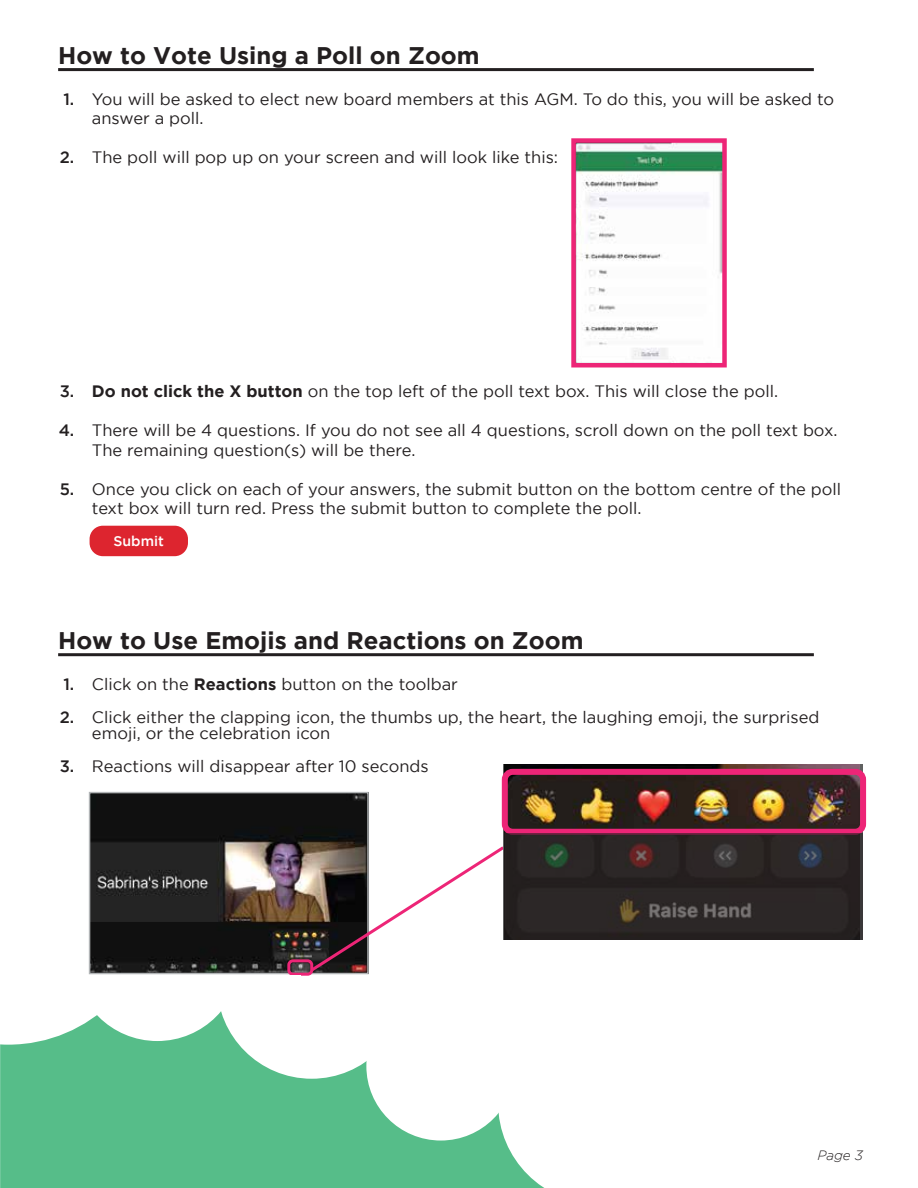
<style>
.page{position:relative;width:918px;height:1188px;background:#fff}
.page>*{position:absolute;margin:0;border:0;box-sizing:border-box;transform-origin:0 0}
.t1{font:700 24px "Gotham";color:#231f20}
.t2{font:16.5px/19.5px "Gotham";color:#231f20}
.t3{font:500 16.5px/33px "Gotham";color:#231f20}
.t4{font:500 14.1px "Gotham";color:#fff}
.t5{font:italic 300 13.5px "Gotham";color:#231f20}
.s1{font-weight:700}
</style>
<div class="page">
<hr style="left:58px;top:68px;width:756px;height:3px;background:#231f20">
<img style="left:576px;top:143px;width:146px;height:219px">
<div style="left:571px;top:138px;width:156px;height:229px;border:4px solid #ed2577"></div>
<div style="left:90px;top:526px;width:98px;height:30px;background:#dd252f;border-radius:13px"></div>
<hr style="left:58px;top:653px;width:756px;height:3px;background:#231f20">
<img style="left:92px;top:795px;width:274px;height:176px">
<div style="left:89px;top:792px;width:280px;height:182px;border:2px solid #b1b4b6"></div>
<div style="left:287px;top:959px;width:26px;height:17px;border:3px solid #ed2577;border-radius:4px"></div>
<svg style="left:308px;top:844px;width:195px;height:130px"></svg>
<img style="left:505px;top:764px;width:355px;height:64px">
<div style="left:502px;top:769px;width:364px;height:66px;border:6px solid #ed2577;border-radius:8px"></div>
<svg style="left:505px;top:833px;width:358px;height:107px;fill:#2c2727"></svg>
<svg style="left:0;top:1011px;width:544px;height:177px"></svg>
<div style="left:0;top:975px;width:300px;height:32px;background:#fff"></div>
<h1 class="t1" style="left:58px;top:41px;width:423px">How to Vote Using a Poll on Zoom</h1>
<p class="t3" style="left:63px;top:82px;width:12px">1.</p>
<p class="t3" style="left:60px;top:140px;width:16px">2.</p>
<p class="t2" style="left:92px;top:89px;width:744px">You will be asked to elect new board members at this AGM. To do this, you will be asked to answer a poll.</p>
<p class="t2" style="left:92px;top:147px;width:468px">The poll will pop up on your screen and will look like this:</p>
<p class="t3" style="left:60px;top:374px;width:16px">3.</p>
<p class="t3" style="left:59px;top:413px;width:17px">4.</p>
<p class="t3" style="left:60px;top:472px;width:16px">5.</p>
<p class="t2" style="left:92px;top:381px;width:688px"><span class="s1">Do not click the X button</span> on the top left of the poll text box. This will close the poll.</p>
<p class="t2" style="left:92px;top:420px;width:747px">There will be 4 questions. If you do not see all 4 questions, scroll down on the poll text box.<br>The remaining question(s) will be there.</p>
<p class="t2" style="left:92px;top:479px;width:751px">Once you click on each of your answers, the submit button on the bottom centre of the poll text box will turn red. Press the submit button to complete the poll.</p>
<p class="t4" style="left:114px;top:533px;width:52px">Submit</p>
<h1 class="t1" style="left:58px;top:626px;width:527px">How to Use Emojis and Reactions on Zoom</h1>
<p class="t3" style="left:60px;top:667px;width:16px">1.<br>2.</p>
<p class="t3" style="left:60px;top:750px;width:16px">3.</p>
<p class="t2" style="left:92px;top:667px;width:729px;line-height:33px">Click on the <span class="s1">Reactions</span> button on the toolbar<br>Click either the clapping icon, the thumbs up, the heart, the laughing emoji, the surprised</p>
<p class="t2" style="left:92px;top:717px;width:338px;line-height:33px">emoji, or the celebration icon<br>Reactions will disappear after 10 seconds</p>
<p class="t5" style="left:818px;top:1148px;width:47px">Page 3</p>
</div>
